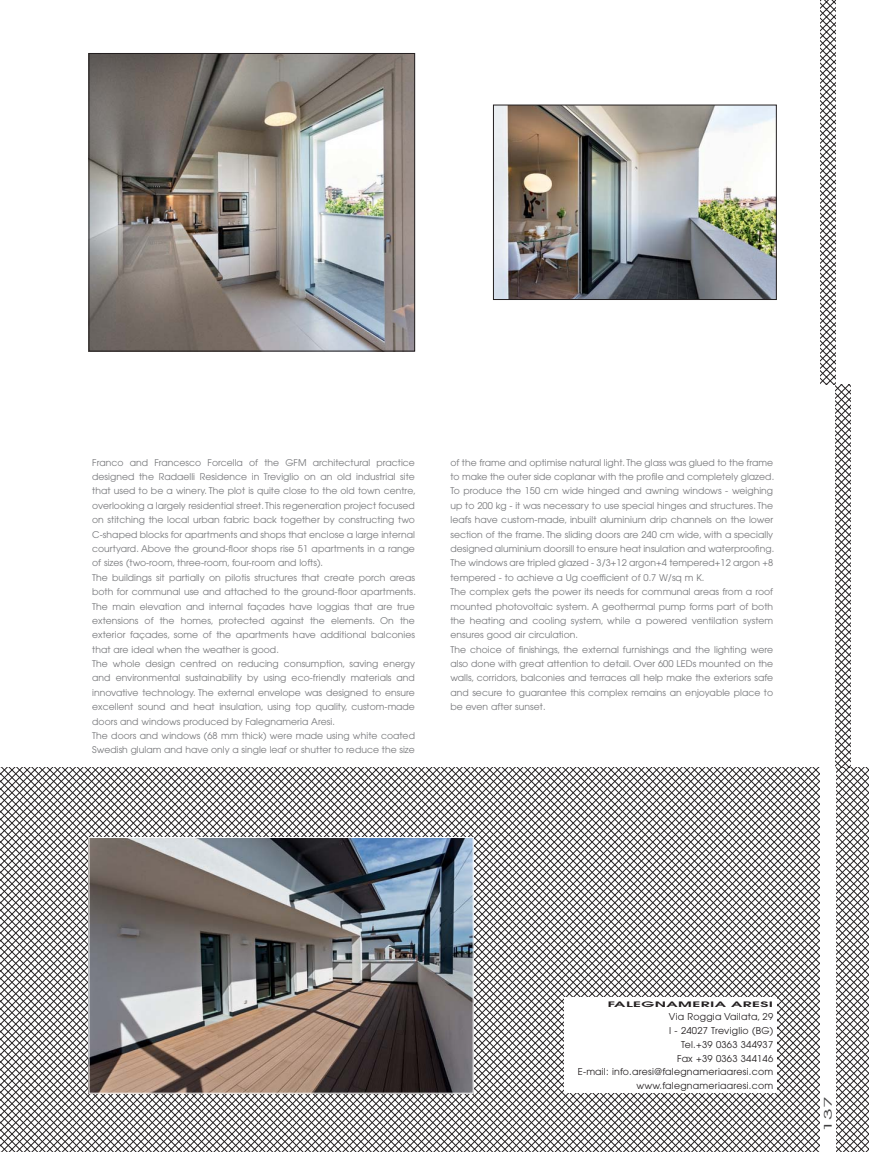
<style>
.page{position:relative;width:869px;height:1152px;background:#fff}
.page>*{position:absolute;margin:0;border:0;box-sizing:border-box;transform-origin:0 0}
.t1{font:10.38px "Avant Garde";color:#404041;scale:2.04 1}
.t2{font:9.38px/13.8px "Avant Garde";letter-spacing:.025em;color:#231f20;text-align:right}
.t3{font:9.25px/14.4px "Avant Garde";letter-spacing:.005em;color:#77787b}
.t4{font:600 7.5px "Avant Garde";letter-spacing:.025em;color:#231f20;scale:2.04 1}
</style>
<div class="page">
<img style="left:91px;top:55px;width:322px;height:294px">
<div style="left:89px;top:53px;width:326px;height:298px;border:1px solid #231f20"></div>
<img style="left:495px;top:107px;width:279px;height:191px">
<div style="left:493px;top:105px;width:283px;height:195px;border:1px solid #231f20"></div>
<svg style="left:0;top:768px;width:868px;height:384px"></svg>
<div style="left:820px;top:767px;width:15px;height:385px;background:#fff"></div>
<img style="left:91px;top:839px;width:380px;height:252px">
<div style="left:89px;top:837px;width:384px;height:256px;border:1px solid #fff"></div>
<svg style="left:820px;top:0;width:15px;height:384px"></svg>
<svg style="left:835px;top:384px;width:15px;height:384px"></svg>
<div style="left:563px;top:997px;width:213px;height:95px;background:#fff"></div>
<p class="t3" style="left:92px;top:456px;width:325px">Franco and Francesco Forcella of the GFM architectural practice designed the Radaelli Residence in Treviglio on an old industrial site that used to be a winery. The plot is quite close to the old town centre, overlooking a largely residential street. This regeneration project focused on stitching the local urban fabric back together by constructing two C-shaped blocks for apartments and shops that enclose a large internal courtyard. Above the ground-floor shops rise 51 apartments in a range of sizes (two-room, three-room, four-room and lofts).<br>The buildings sit partially on pilotis structures that create porch areas both for communal use and attached to the ground-floor apartments.<br>The main elevation and internal façades have loggias that are true extensions of the homes, protected against the elements. On the exterior façades, some of the apartments have additional balconies that are ideal when the weather is good.<br>The whole design centred on reducing consumption, saving energy and environmental sustainability by using eco-friendly materials and innovative technology. The external envelope was designed to ensure excellent sound and heat insulation, using top quality, custom-made doors and windows produced by Falegnameria Aresi.<br>The doors and windows (68 mm thick) were made using white coated Swedish glulam and have only a single leaf or shutter to reduce the size</p>
<p class="t3" style="left:450px;top:456px;width:325px">of the frame and optimise natural light. The glass was glued to the frame to make the outer side coplanar with the profile and completely glazed.<br>To produce the 150 cm wide hinged and awning windows - weighing up to 200 kg - it was necessary to use special hinges and structures. The leafs have custom-made, inbuilt aluminium drip channels on the lower section of the frame. The sliding doors are 240 cm wide, with a specially designed aluminium doorsill to ensure heat insulation and waterproofing.<br>The windows are tripled glazed - 3/3+12 argon+4 tempered+12 argon +8 tempered - to achieve a Ug coefficient of 0.7 W/sq m K.<br>The complex gets the power its needs for communal areas from a roof mounted photovoltaic system. A geothermal pump forms part of both the heating and cooling system, while a powered ventilation system ensures good air circulation.<br>The choice of finishings, the external furnishings and the lighting were also done with great attention to detail. Over 600 LEDs mounted on the walls, corridors, balconies and terraces all help make the exteriors safe and secure to guarantee this complex remains an enjoyable place to be even after sunset.</p>
<p class="t4" style="left:607px;top:1001px;width:83px">FALEGNAMERIA ARESI</p>
<p class="t2" style="left:577px;top:1011px;width:197px">Via Roggia Vailata, 29<br>I - 24027 Treviglio (BG)<br>Tel.+39 0363 344937<br>Fax +39 0363 344146<br>E-mail: info.aresi@falegnameriaaresi.com www.falegnameriaaresi.com</p>
<p class="t1" style="left:823px;top:1131px;width:19px;rotate:-90deg">137</p>
</div>
